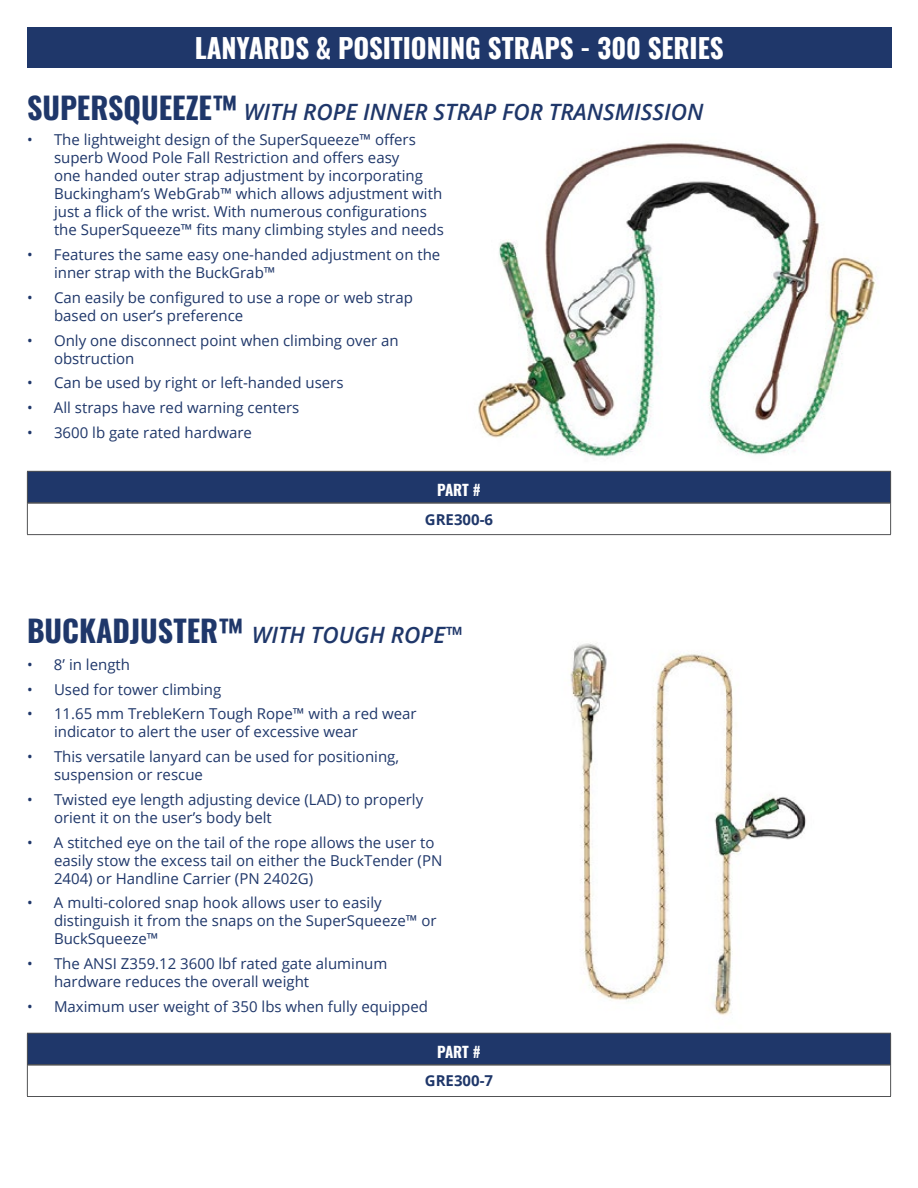
<style>
.page{position:relative;width:918px;height:1188px;background:#fff}
.page>*{position:absolute;margin:0;border:0;box-sizing:border-box;transform-origin:0 0}
.t1{font:27px "Oswald";color:#fff}
.t2{font:italic 600 22.5px "Open Sans";color:#1f376a}
.t3{font:15px/18px "Open Sans";color:#1f376a}
.t4{font:700 15px "Open Sans";color:#1f376a}
.t5{font:15px "Oswald";letter-spacing:-.01em;color:#fff}
.s1{font-family:"Oswald";font-weight:400;font-style:normal;font-size:30px}
</style>
<div class="page">
<div style="left:27px;top:27px;width:864px;height:40px;background:#1f376a"></div>
<img style="left:477px;top:143px;width:399px;height:314px">
<div style="left:27px;top:471px;width:864px;height:32px;background:#1f376a"></div>
<hr style="left:28px;top:502px;width:862px;height:2px;background:#515254">
<hr style="left:27px;top:471px;width:864px;height:1px;background:#515254">
<hr style="left:27px;top:472px;width:1px;height:31px;background:#515254">
<hr style="left:27px;top:503px;width:1px;height:31px;background:#515254">
<hr style="left:27px;top:534px;width:864px;height:1px;background:#515254">
<hr style="left:890px;top:472px;width:1px;height:31px;background:#515254">
<hr style="left:890px;top:503px;width:1px;height:31px;background:#515254">
<img style="left:570px;top:643px;width:236px;height:373px">
<div style="left:27px;top:1033px;width:864px;height:32px;background:#1f376a"></div>
<hr style="left:28px;top:1064px;width:862px;height:2px;background:#515254">
<hr style="left:27px;top:1033px;width:864px;height:1px;background:#515254">
<hr style="left:27px;top:1034px;width:1px;height:31px;background:#515254">
<hr style="left:27px;top:1065px;width:1px;height:31px;background:#515254">
<hr style="left:27px;top:1096px;width:864px;height:1px;background:#515254">
<hr style="left:890px;top:1034px;width:1px;height:31px;background:#515254">
<hr style="left:890px;top:1065px;width:1px;height:31px;background:#515254">
<h1 class="t1" style="left:195px;top:37px;width:530px">LANYARDS &amp; POSITIONING STRAPS - 300 SERIES</h1>
<h2 class="t2" style="left:27px;top:104px;width:678px"><span class="s1">SUPERSQUEEZE™</span> WITH ROPE INNER STRAP FOR TRANSMISSION</h2>
<p class="t3" style="left:54px;top:133px;width:391px;text-indent:-27px">• The lightweight design of the SuperSqueeze™ offers superb Wood Pole Fall Restriction and offers easy<br>one handed outer strap adjustment by incorporating Buckingham’s WebGrab™ which allows adjustment with just a flick of the wrist. With numerous configurations the SuperSqueeze™ fits many climbing styles and needs</p>
<p class="t3" style="left:54px;top:247px;width:388px;text-indent:-27px">• Features the same easy one-handed adjustment on the inner strap with the BuckGrab™</p>
<p class="t3" style="left:54px;top:290px;width:360px;text-indent:-27px">• Can easily be configured to use a rope or web strap based on user’s preference</p>
<p class="t3" style="left:54px;top:333px;width:346px;text-indent:-27px">• Only one disconnect point when climbing over an obstruction</p>
<p class="t3" style="left:27px;top:376px;width:318px">• Can be used by right or left-handed users</p>
<p class="t3" style="left:27px;top:400px;width:274px">• All straps have red warning centers</p>
<p class="t3" style="left:27px;top:425px;width:226px">• 3600 lb gate rated hardware</p>
<p class="t5" style="left:437px;top:484px;width:45px">PART #</p>
<p class="t4" style="left:425px;top:513px;width:70px">GRE300-6</p>
<h2 class="t2" style="left:27px;top:627px;width:437px"><span class="s1">BUCKADJUSTER™</span> WITH TOUGH ROPE™</h2>
<p class="t3" style="left:27px;top:657px;width:105px">• 8’ in length</p>
<p class="t3" style="left:27px;top:682px;width:196px">• Used for tower climbing</p>
<p class="t3" style="left:54px;top:706px;width:364px;text-indent:-27px">• 11.65 mm TrebleKern Tough Rope™ with a red wear indicator to alert the user of excessive wear</p>
<p class="t3" style="left:54px;top:749px;width:347px;text-indent:-27px">• This versatile lanyard can be used for positioning, suspension or rescue</p>
<p class="t3" style="left:54px;top:792px;width:371px;text-indent:-27px">• Twisted eye length adjusting device (LAD) to properly orient it on the user’s body belt</p>
<p class="t3" style="left:54px;top:835px;width:390px;text-indent:-27px">• A stitched eye on the tail of the rope allows the user to easily stow the excess tail on either the BuckTender (PN<br>2404) or Handline Carrier (PN 2402G)</p>
<p class="t3" style="left:54px;top:895px;width:384px;text-indent:-27px">• A multi-colored snap hook allows user to easily distinguish it from the snaps on the SuperSqueeze™ or<br>BuckSqueeze™</p>
<p class="t3" style="left:54px;top:956px;width:335px;text-indent:-27px">• The ANSI Z359.12 3600 lbf rated gate aluminum hardware reduces the overall weight</p>
<p class="t3" style="left:27px;top:999px;width:402px">• Maximum user weight of 350 lbs when fully equipped</p>
<p class="t5" style="left:437px;top:1046px;width:45px">PART #</p>
<p class="t4" style="left:425px;top:1075px;width:70px">GRE300-7</p>
</div>
